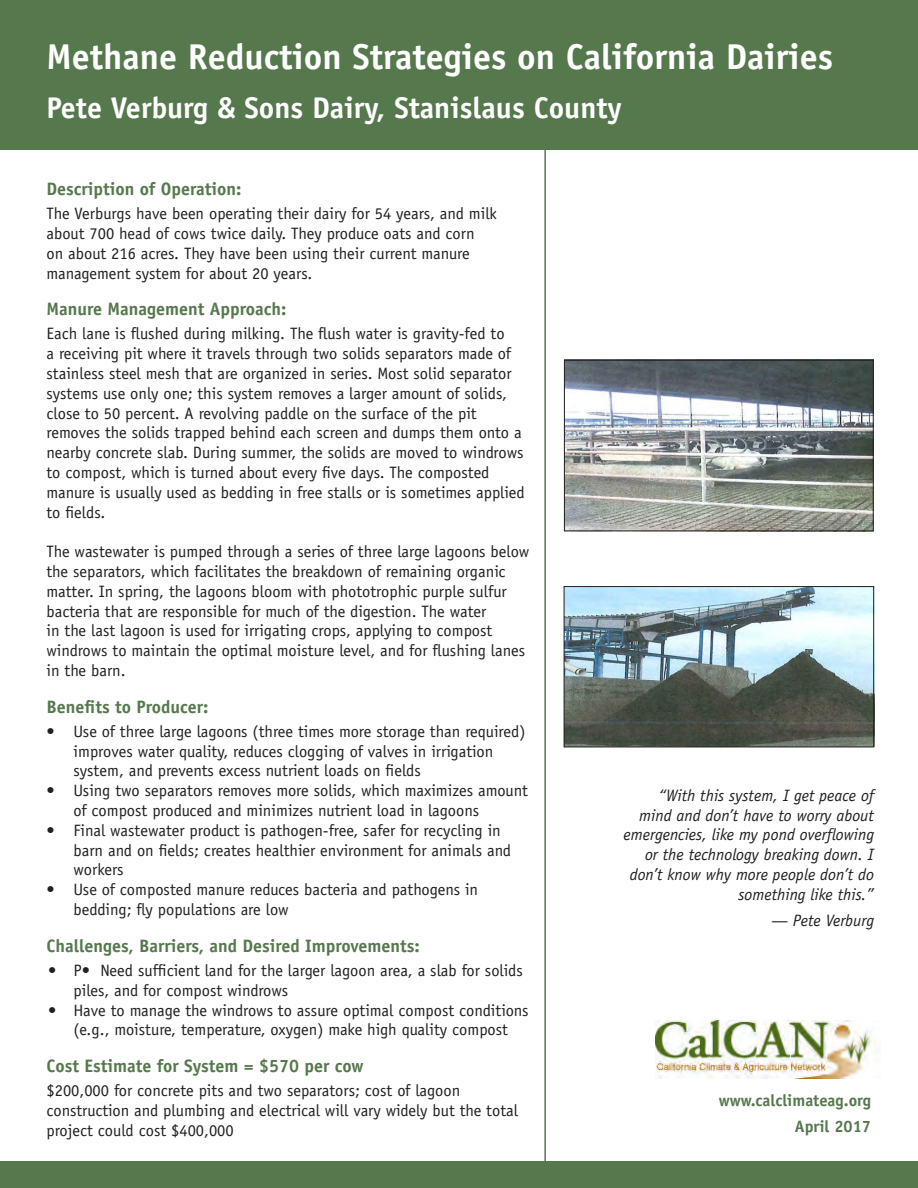
<style>
.page{position:relative;width:918px;height:1188px;background:#fff}
.page>*{position:absolute;margin:0;border:0;box-sizing:border-box;transform-origin:0 0}
.t1{font:700 36px "Officina Sans";color:#fff}
.t2{font:700 30px "Officina Sans";color:#fff}
.t3{font:700 18px "Officina Sans";color:#55784d}
.t4{font:16.5px/19.8px "Officina Sans";color:#231f20}
.t5{font:italic 16.5px/19.8px "Officina Sans";color:#231f20;text-align:right}
.t6{font:700 16.5px "Officina Sans";color:#55784d}
</style>
<div class="page">
<div style="left:0;top:0;width:918px;height:149px;background:#55784d"></div>
<hr style="left:544px;top:149px;width:2px;height:1039px;background:#55784d">
<div style="left:0;top:1161px;width:918px;height:27px;background:#55784d"></div>
<img style="left:655px;top:1020px;width:223px;height:58px">
<img style="left:566px;top:588px;width:306px;height:157px">
<img style="left:566px;top:362px;width:306px;height:167px">
<div style="left:564px;top:360px;width:310px;height:171px;border:1px solid #231f20"></div>
<div style="left:564px;top:586px;width:310px;height:161px;border:1px solid #231f20"></div>
<p class="t1" style="left:46px;top:34px;width:788px">Methane Reduction Strategies on California Dairies</p>
<p class="t2" style="left:46px;top:89px;width:577px">Pete Verburg &amp; Sons Dairy, Stanislaus County</p>
<p class="t3" style="left:46px;top:178px;width:197px">Description of Operation:</p>
<p class="t4" style="left:46px;top:204px;width:452px">The Verburgs have been operating their dairy for 54 years, and milk about 700 head of cows twice daily. They produce oats and corn<br>on about 216 acres. They have been using their current manure management system for about 20 years.</p>
<p class="t3" style="left:46px;top:298px;width:241px">Manure Management Approach:</p>
<p class="t4" style="left:46px;top:324px;width:480px">Each lane is flushed during milking. The flush water is gravity-fed to<br>a receiving pit where it travels through two solids separators made of stainless steel mesh that are organized in series. Most solid separator systems use only one; this system removes a larger amount of solids, close to 50 percent. A revolving paddle on the surface of the pit removes the solids trapped behind each screen and dumps them onto a nearby concrete slab. During summer, the solids are moved to windrows to compost, which is turned about every five days. The composted manure is usually used as bedding in free stalls or is sometimes applied to fields.</p>
<p class="t4" style="left:46px;top:542px;width:484px">The wastewater is pumped through a series of three large lagoons below the separators, which facilitates the breakdown of remaining organic matter. In spring, the lagoons bloom with phototrophic purple sulfur bacteria that are responsible for much of the digestion. The water<br>in the last lagoon is used for irrigating crops, applying to compost windrows to maintain the optimal moisture level, and for flushing lanes in the barn.</p>
<p class="t3" style="left:46px;top:695px;width:164px">Benefits to Producer:</p>
<p class="t4" style="left:74px;top:721px;width:454px;text-indent:-27px">• Use of three large lagoons (three times more storage than required) improves water quality, reduces clogging of valves in irrigation system, and prevents excess nutrient loads on fields</p>
<p class="t4" style="left:74px;top:781px;width:456px;text-indent:-27px">• Using two separators removes more solids, which maximizes amount of compost produced and minimizes nutrient load in lagoons</p>
<p class="t4" style="left:74px;top:820px;width:439px;text-indent:-27px">• Final wastewater product is pathogen-free, safer for recycling in barn and on fields; creates healthier environment for animals and workers</p>
<p class="t4" style="left:74px;top:880px;width:406px;text-indent:-27px">• Use of composted manure reduces bacteria and pathogens in bedding; fly populations are low</p>
<p class="t3" style="left:46px;top:934px;width:375px">Challenges, Barriers, and Desired Improvements:</p>
<p class="t4" style="left:74px;top:960px;width:451px;text-indent:-26px">• P• Need sufficient land for the larger lagoon area, a slab for solids piles, and for compost windrows</p>
<p class="t4" style="left:48px;top:1000px;width:482px;text-align:center">• Have to manage the windrows to assure optimal compost conditions (e.g., moisture, temperature, oxygen) make high quality compost</p>
<p class="t3" style="left:46px;top:1055px;width:319px">Cost Estimate for System = $570 per cow</p>
<p class="t4" style="left:46px;top:1081px;width:473px">$200,000 for concrete pits and two separators; cost of lagoon construction and plumbing and electrical will vary widely but the total project could cost $400,000</p>
<p class="t5" style="left:624px;top:785px;width:252px">“With this system, I get peace of mind and don’t have to worry about emergencies, like my pond overflowing or the technology breaking down. I don’t know why more people don’t do something like this.”</p>
<p class="t5" style="left:771px;top:911px;width:104px">— Pete Verburg</p>
<p class="t6" style="left:719px;top:1090px;width:154px">www.calclimateag.org</p>
<p class="t6" style="left:795px;top:1116px;width:78px">April 2017</p>
</div>
